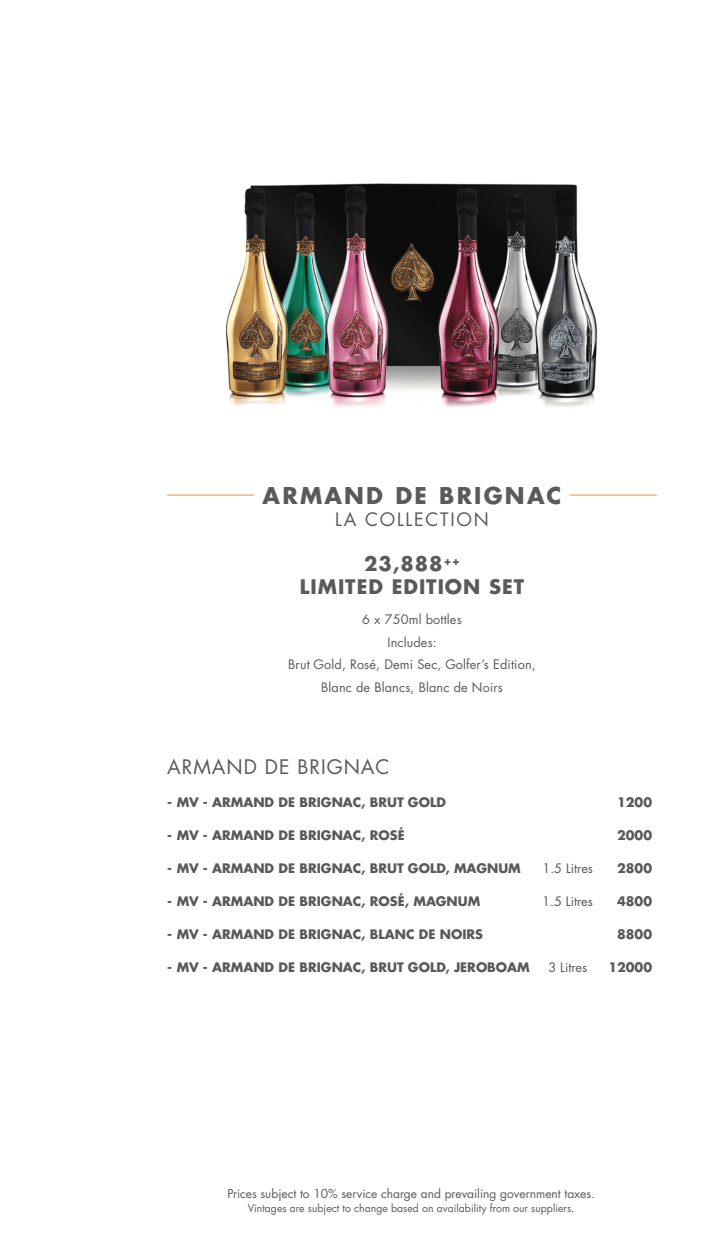
<style>
.page{position:relative;width:723px;height:1259px;background:#fff}
.page>*{position:absolute;margin:0;border:0;box-sizing:border-box;transform-origin:0 0}
.t1{font:700 22.5px "Futura LT Pro";letter-spacing:.1em;color:#595a5c}
.t2{font:700 19.5px/22.6px "Futura LT Pro";letter-spacing:.05em;color:#595a5c;text-align:center}
.t3{font:19.5px "Futura LT Pro";letter-spacing:.05em;color:#58595b}
.t4{font:18px "Futura LT Pro";letter-spacing:.1em;color:#595a5c}
.t5{font:700 12.75px "Futura LT Pro";color:#58595b}
.t6{font:12.75px/22.5px "Futura LT Pro";letter-spacing:.01em;color:#595a5c;text-align:center}
.t7{font:12.75px "Futura LT Pro";color:#58595b}
.t8{font:12px "Futura LT Pro";color:#58595b}
.t9{font:10.5px "Futura LT Pro";color:#58595b}
</style>
<div class="page">
<hr style="left:570px;top:494px;width:86px;height:1px;background:#d7a461">
<hr style="left:167px;top:494px;width:87px;height:1px;background:#d7a461">
<img style="left:225px;top:183px;width:373px;height:224px">
<h1 class="t1" style="left:263px;top:478px;width:300px">ARMAND DE BRIGNAC</h1>
<h3 class="t4" style="left:335px;top:507px;width:155px">LA COLLECTION</h3>
<h2 class="t2" style="left:300px;top:552px;width:226px">23,888<sup>++<br></sup>LIMITED EDITION SET</h2>
<p class="t6" style="left:288px;top:608px;width:249px">6 x 750ml bottles<br>Includes:<br>Brut Gold, Rosé, Demi Sec, Golfer’s Edition,<br>Blanc de Blancs, Blanc de Noirs</p>
<h2 class="t3" style="left:167px;top:753px;width:223px">ARMAND DE BRIGNAC</h2>
<p class="t5" style="left:167px;top:792px;width:280px">- MV - ARMAND DE BRIGNAC, BRUT GOLD</p>
<p class="t5" style="left:617px;top:792px;width:36px">1200</p>
<p class="t5" style="left:167px;top:825px;width:239px">- MV - ARMAND DE BRIGNAC, ROSÉ</p>
<p class="t5" style="left:617px;top:825px;width:36px">2000</p>
<p class="t5" style="left:167px;top:858px;width:355px">- MV - ARMAND DE BRIGNAC, BRUT GOLD, MAGNUM</p>
<p class="t7" style="left:542px;top:859px;width:52px">1.5 Litres</p>
<p class="t5" style="left:617px;top:858px;width:36px">2800</p>
<p class="t5" style="left:167px;top:891px;width:314px">- MV - ARMAND DE BRIGNAC, ROSÉ, MAGNUM</p>
<p class="t7" style="left:542px;top:892px;width:52px">1.5 Litres</p>
<p class="t5" style="left:617px;top:891px;width:36px">4800</p>
<p class="t5" style="left:167px;top:924px;width:317px">- MV - ARMAND DE BRIGNAC, BLANC DE NOIRS</p>
<p class="t5" style="left:617px;top:924px;width:36px">8800</p>
<p class="t5" style="left:167px;top:957px;width:364px">- MV - ARMAND DE BRIGNAC, BRUT GOLD, JEROBOAM</p>
<p class="t7" style="left:548px;top:958px;width:40px">3 Litres</p>
<p class="t5" style="left:608px;top:957px;width:45px">12000</p>
<p class="t8" style="left:227px;top:1185px;width:369px">Prices subject to 10% service charge and prevailing government taxes.</p>
<p class="t9" style="left:248px;top:1200px;width:328px">Vintages are subject to change based on availability from our suppliers.</p>
</div>
